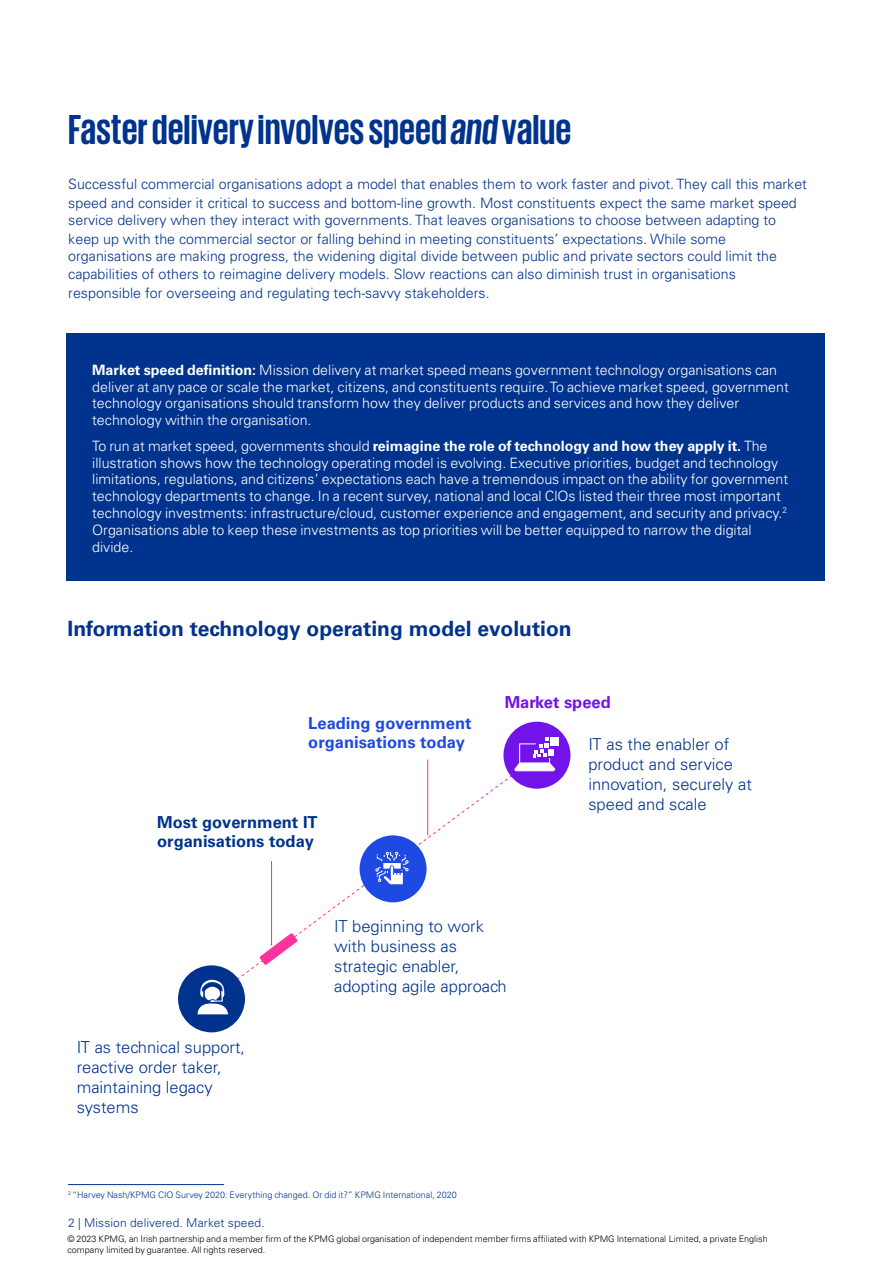
<style>
.page{position:relative;width:893px;height:1263px;background:#fff}
.page>*{position:absolute;margin:0;border:0;box-sizing:border-box;transform-origin:0 0}
.t1{font:700 42.75px "KPMG";color:#00338d}
.t2{font:700 21px "Univers LT Std";color:#00338d}
.t3{font:300 16.5px/19.8px "Univers LT Std";color:#00338d}
.t4{font:700 16.5px/19.4px "Univers LT Std";color:#1e49e2}
.t5{font:700 16.5px/19.4px "Univers LT Std";color:#00338d}
.t6{font:700 16.5px "Univers LT Std";color:#7213ea}
.t7{font:300 14.25px/16.8px "Univers LT Std";color:#fff}
.t8{font:300 14.25px/18.9px "Univers LT Std";color:#00338d}
.t9{font:300 12px "Univers LT Std";letter-spacing:.01em;color:#00338d}
.t10{font:300 9px/10.8px "Univers LT Std";color:#000}
.t11{font:300 9px "Univers LT Std";color:#00338d}
.s1{font-style:italic}
.s2{font-weight:700}
</style>
<div class="page">
<div style="left:66px;top:333px;width:759px;height:247px;background:#00338d"></div>
<hr style="left:68px;top:1184px;width:156px;height:1px;background:#00338d">
<div style="left:178px;top:965px;width:67px;height:67px;background:#00338d;border-radius:50%"></div>
<div style="left:503px;top:722px;width:67px;height:67px;background:#7213ea;border-radius:50%"></div>
<svg style="left:197px;top:979px;width:31px;height:35px"></svg>
<div style="left:550px;top:737px;width:9px;height:8px;background:#fff"></div>
<hr style="left:427px;top:760px;width:1px;height:75px;background:#fd349c">
<svg style="left:241px;top:777px;width:267px;height:200px"></svg>
<svg style="left:509px;top:737px;width:46px;height:41px"></svg>
<svg style="left:260px;top:933px;width:38px;height:32px"></svg>
<div style="left:360px;top:835px;width:67px;height:67px;background:#1e49e2;border-radius:50%"></div>
<svg style="left:375px;top:851px;width:33px;height:33px"></svg>
<h1 class="t1" style="left:68px;top:108px;width:505px">Faster delivery involves speed <span class="s1">and</span> value</h1>
<p class="t8" style="left:68px;top:175px;width:740px">Successful commercial organisations adopt a model that enables them to work faster and pivot. They call this market speed and consider it critical to success and bottom-line growth. Most constituents expect the same market speed</p>
<p class="t8" style="left:68px;top:211px;width:709px">service delivery when they interact with governments. That leaves organisations to choose between adapting to keep up with the commercial sector or falling behind in meeting constituents’ expectations. While some</p>
<p class="t8" style="left:68px;top:247px;width:710px;line-height:18.5px">organisations are making progress, the widening digital divide between public and private sectors could limit the capabilities of others to reimagine delivery models. Slow reactions can also diminish trust in organisations responsible for overseeing and regulating tech-savvy stakeholders.</p>
<p class="t7" style="left:92px;top:362px;width:698px"><span class="s2">Market speed definition:</span> Mission delivery at market speed means government technology organisations can deliver at any pace or scale the market, citizens, and constituents require. To achieve market speed, government technology organisations should transform how they deliver products and services and how they deliver technology within the organisation.</p>
<p class="t7" style="left:92px;top:437px;width:697px">To run at market speed, governments should <span class="s2">reimagine the role of technology and how they apply it.</span> The illustration shows how the technology operating model is evolving. Executive priorities, budget and technology limitations, regulations, and citizens’ expectations each have a tremendous impact on the ability for government technology departments to change. In a recent survey, national and local ClOs listed their three most important technology investments: infrastructure/cloud, customer experience and engagement, and security and privacy.<sup>2<br></sup>Organisations able to keep these investments as top priorities will be better equipped to narrow the digital divide.</p>
<h2 class="t2" style="left:68px;top:617px;width:506px">Information technology operating model evolution</h2>
<p class="t4" style="left:308px;top:714px;width:165px">Leading government organisations today</p>
<p class="t5" style="left:157px;top:812px;width:162px">Most government IT organisations today</p>
<p class="t6" style="left:505px;top:692px;width:108px">Market speed</p>
<p class="t3" style="left:588px;top:735px;width:165px">IT as the enabler of product and service innovation, securely at speed and scale</p>
<p class="t3" style="left:77px;top:1037px;width:170px">IT as technical support, reactive order taker, maintaining legacy systems</p>
<p class="t3" style="left:334px;top:917px;width:174px">IT beginning to work with business as strategic enabler, adopting agile approach</p>
<p class="t11" style="left:68px;top:1189px;width:390px"><sup>2</sup> “Harvey Nash/KPMG CIO Survey 2020: Everything changed. Or did it?” KPMG International, 2020</p>
<p class="t9" style="left:68px;top:1215px;width:198px">2 | Mission delivered. Market speed.</p>
<p class="t10" style="left:67px;top:1233px;width:702px">© 2023 KPMG, an Irish partnership and a member firm of the KPMG global organisation of independent member firms affiliated with KPMG International Limited, a private English company limited by guarantee. All rights reserved.</p>
</div>
